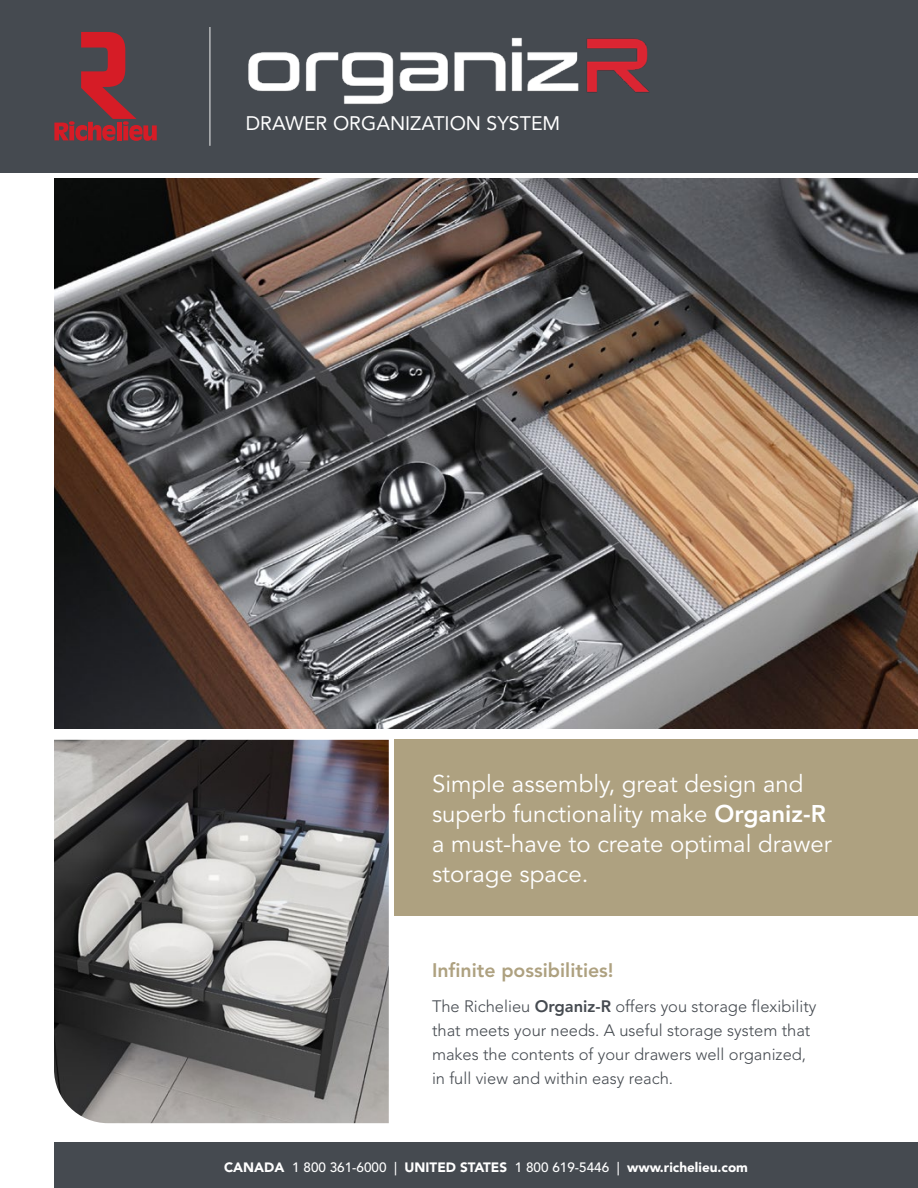
<style>
.page{position:relative;width:918px;height:1188px;background:#fff}
.page>*{position:absolute;margin:0;border:0;box-sizing:border-box;transform-origin:0 0}
.t1{font:24px/30px "Avenir LT Std";color:#fff}
.t2{font:19.5px "Avenir LT Std";color:#fff}
.t3{font:800 19.5px "Avenir LT Std";color:#aea180}
.t4{font:300 16.5px/24px "Avenir LT Std";color:#454a50}
.t5{font:900 13.5px "Avenir LT Std";color:#fff}
.s1{font-weight:800}
.s2{font-weight:500}
</style>
<div class="page">
<div style="left:54px;top:1143px;width:864px;height:45px;background:#454a50"></div>
<div style="left:0;top:0;width:918px;height:173px;background:#454a50"></div>
<hr style="left:209px;top:27px;width:2px;height:119px;background:#fff">
<svg style="left:54px;top:32px;width:103px;height:109px"></svg>
<img style="left:54px;top:178px;width:864px;height:551px">
<div style="left:394px;top:740px;width:524px;height:176px;background:#aea180"></div>
<img style="left:54px;top:740px;width:335px;height:383px">
<img style="left:248px;top:37px;width:401px;height:67px">
<p class="t2" style="left:246px;top:112px;width:316px">DRAWER ORGANIZATION SYSTEM</p>
<h1 class="t1" style="left:432px;top:769px;width:401px">Simple assembly, great design and superb functionality make <span class="s1">Organiz-R </span>a must-have to create optimal drawer storage space.</h1>
<p class="t3" style="left:432px;top:958px;width:183px">Infinite possibilities!</p>
<p class="t4" style="left:432px;top:994px;width:386px">The Richelieu <span class="s1">Organiz-R</span> offers you storage flexibility that meets your needs. A useful storage system that makes the contents of your drawers well organized, in full view and within easy reach.</p>
<p class="t5" style="left:224px;top:1159px;width:525px">CANADA <span class="s2">1 800 361-6000 |</span> UNITED STATES <span class="s2">1 800 619-5446 |</span> www.richelieu.com</p>
</div>
